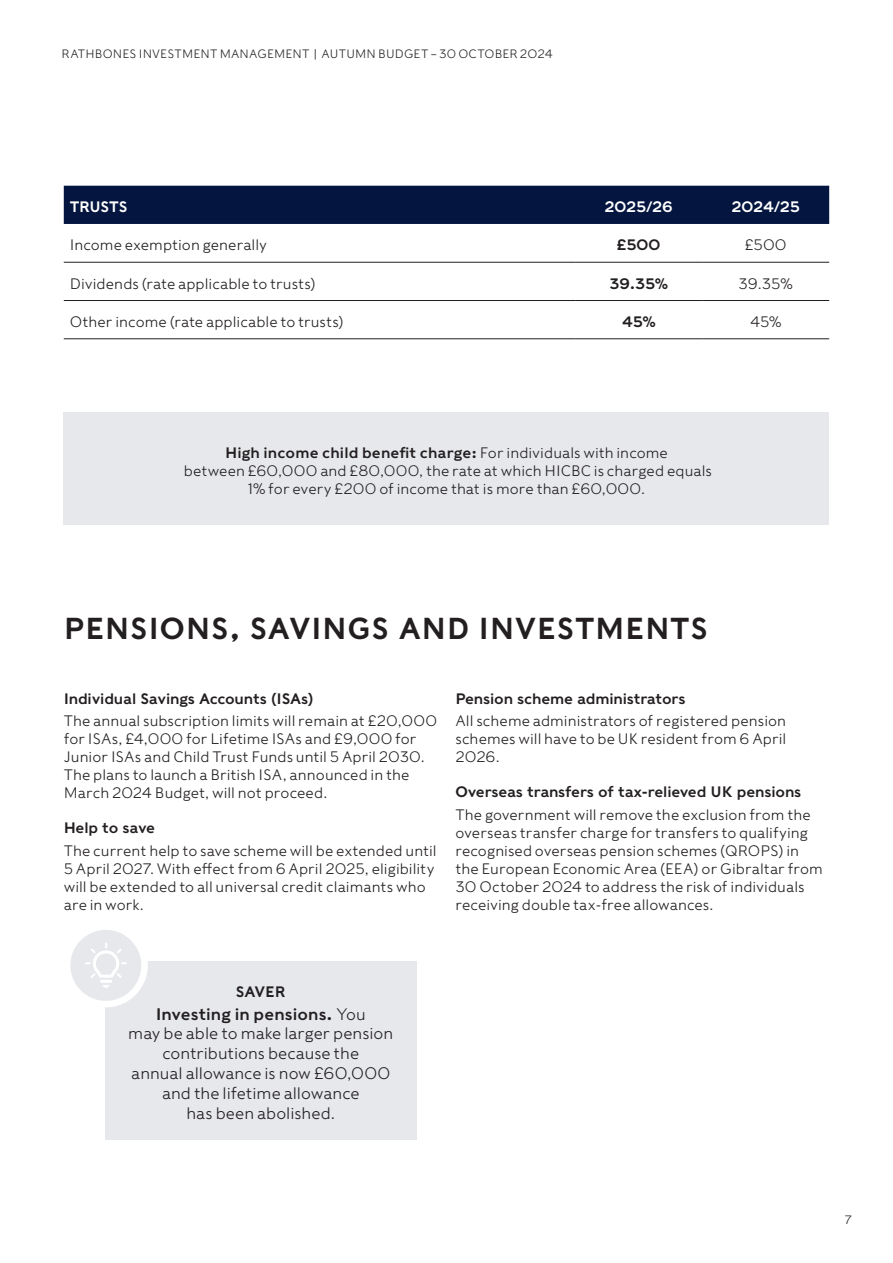
<style>
.page{position:relative;width:893px;height:1263px;background:#fff}
.page>*{position:absolute;margin:0;border:0;box-sizing:border-box;transform-origin:0 0}
.Main_header{font:30px "Rathbones Sans";letter-spacing:.015em;color:#231f20}
.Saver_txt{font:300 16.5px/19.8px "Rathbones Sans";color:#231f20;text-align:center}
.Body_copy{font:300 15px/18px "Rathbones Sans";letter-spacing:.005em;color:#231f20}
.Sub_heading{font:15px "Rathbones Sans";letter-spacing:-.01em;color:#231f20}
.Table_text{font:300 15px "Rathbones Sans";letter-spacing:.005em;color:#231f20}
.Table_heading{font:15px "Rathbones Sans";letter-spacing:-.02em;color:#fff}
.Table_text_Centr{font:300 15px "Rathbones Sans";letter-spacing:.005em;color:#231f20}
.Table_text-2{font:15px "Rathbones Sans";color:#231f20}
.Body_copy-2{font:15px "Rathbones Sans";letter-spacing:-.02em;color:#231f20}
.Table_text_Centr-2{font:15px "Rathbones Sans";color:#231f20}
.t1{font:300 12px "Rathbones Sans";letter-spacing:.015em;color:#242021}
.t2{font:300 12px "Rathbones Sans";color:#231f20}
.s1{font-weight:400}
</style>
<div class="page">
<div style="left:64px;top:186px;width:765px;height:38px;background:#041640"></div>
<hr style="left:64px;top:262px;width:511px;height:1px;background:#231f20">
<hr style="left:575px;top:262px;width:127px;height:1px;background:#231f20">
<hr style="left:702px;top:262px;width:127px;height:1px;background:#231f20">
<hr style="left:64px;top:300px;width:511px;height:1px;background:#231f20">
<hr style="left:575px;top:300px;width:127px;height:1px;background:#231f20">
<hr style="left:702px;top:300px;width:127px;height:1px;background:#231f20">
<hr style="left:64px;top:338px;width:511px;height:1px;background:#231f20">
<hr style="left:575px;top:338px;width:127px;height:1px;background:#231f20">
<hr style="left:702px;top:338px;width:127px;height:1px;background:#231f20">
<div style="left:64px;top:412px;width:765px;height:113px;background:#e6e8ec"></div>
<div style="left:105px;top:961px;width:312px;height:179px;background:#e6e8ec"></div>
<svg style="left:67px;top:926px;width:78px;height:78px;fill:#e6e8ec"></svg>
<svg style="left:85px;top:942px;width:42px;height:46px"></svg>
<div style="left:64px;top:923px;width:84px;height:84px;border:7px solid #fff;border-radius:50%"></div>
<p class="t1" style="left:62px;top:47px;width:493px">RATHBONES INVESTMENT MANAGEMENT | AUTUMN BUDGET – 30 OCTOBER 2O24</p>
<p class="Table_heading" style="left:70px;top:197px;width:59px">TRUSTS</p>
<p class="Table_heading" style="left:604px;top:197px;width:70px">2025/26</p>
<p class="Table_heading" style="left:731px;top:197px;width:70px">2024/25</p>
<p class="Table_text" style="left:70px;top:236px;width:199px">Income exemption generally</p>
<p class="Table_text_Centr-2" style="left:617px;top:235px;width:45px">£500</p>
<p class="Table_text_Centr" style="left:745px;top:236px;width:44px">£500</p>
<p class="Table_text" style="left:70px;top:274px;width:247px">Dividends (rate applicable to trusts)</p>
<p class="Table_text-2" style="left:609px;top:273px;width:60px">39.35%</p>
<p class="Table_text_Centr" style="left:739px;top:274px;width:56px">39.35%</p>
<p class="Table_text" style="left:70px;top:312px;width:275px">Other income (rate applicable to trusts)</p>
<p class="Table_text-2" style="left:622px;top:312px;width:35px">45%</p>
<p class="Table_text_Centr" style="left:750px;top:312px;width:33px">45%</p>
<p class="Body_copy" style="left:184px;top:444px;width:530px;text-align:center"><span class="s1">High income child benefit charge:</span> For individuals with income<br>between £60,000 and £80,000, the rate at which HICBC is charged equals<br>1% for every £200 of income that is more than £60,000.</p>
<p class="Main_header" style="left:64px;top:609px;width:646px">PENSIONS, SAVINGS AND INVESTMENTS</p>
<p class="Sub_heading" style="left:64px;top:689px;width:251px">Individual Savings Accounts (ISAs)</p>
<p class="Body_copy" style="left:64px;top:712px;width:375px">The annual subscription limits will remain at £20,000 for ISAs, £4,000 for Lifetime ISAs and £9,000 for Junior ISAs and Child Trust Funds until 5 April 2030.<br>The plans to launch a British ISA, announced in the March 2024 Budget, will not proceed.</p>
<p class="Sub_heading" style="left:64px;top:818px;width:93px">Help to save</p>
<p class="Body_copy" style="left:64px;top:841px;width:374px">The current help to save scheme will be extended until 5 April 2027. With effect from 6 April 2025, eligibility will be extended to all universal credit claimants who are in work.</p>
<p class="Sub_heading" style="left:455px;top:689px;width:232px">Pension scheme administrators</p>
<p class="Body_copy" style="left:455px;top:712px;width:332px;text-align:justify">All scheme administrators of registered pension schemes will have to be UK resident from 6 April 2026.</p>
<p class="Sub_heading" style="left:455px;top:782px;width:347px">Overseas transfers of tax-relieved UK pensions</p>
<p class="Body_copy" style="left:455px;top:805px;width:369px">The government will remove the exclusion from the overseas transfer charge for transfers to qualifying recognised overseas pension schemes (QROPS) in the European Economic Area (EEA) or Gibraltar from 30 October 2024 to address the risk of individuals receiving double tax-free allowances.</p>
<p class="Body_copy-2" style="left:236px;top:981px;width:51px">SAVER</p>
<p class="Saver_txt" style="left:128px;top:1003px;width:266px"><span class="s1">Investing in pensions.</span> You<br>may be able to make larger pension contributions because the<br>annual allowance is now £60,000 and the lifetime allowance<br>has been abolished.</p>
<p class="t2" style="left:845px;top:1212px;width:9px">7</p>
</div>
